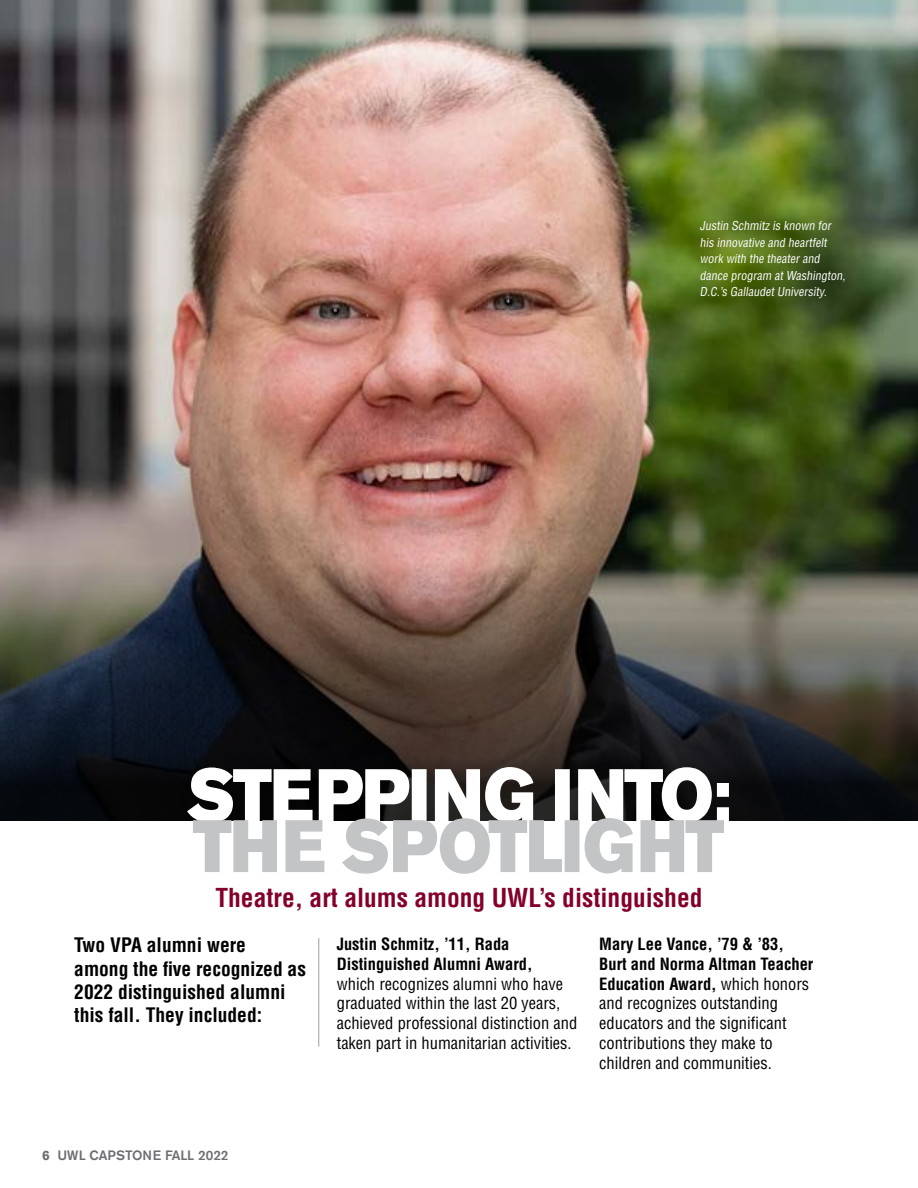
<style>
.page{position:relative;width:918px;height:1188px;background:#fff}
.page>*{position:absolute;margin:0;border:0;box-sizing:border-box;transform-origin:0 0}
.t1{font:700 condensed 25.5px "Helvetica LT Std";color:#840029}
.t2{font:700 condensed 19.5px/23.4px "Helvetica LT Std";color:#000}
.t3{font:condensed 16.5px/19.8px "Helvetica LT Std";color:#000}
.t4{font:700 condensed 16.5px/19.8px "Helvetica LT Std";color:#000}
.t5{font:500 13.5px "Akzidenz Grotesk Std";color:#6d6e71}
.t6{font:condensed 12px/16.5px "Helvetica LT Std";color:#fff}
.s1{font-weight:700}
</style>
<div class="page">
<img style="left:0;top:0;width:918px;height:512px">
<img style="left:0;top:512px;width:918px;height:308px">
<svg style="left:187px;top:767px;width:542px;height:107px"></svg>
<hr style="left:318px;top:938px;width:1px;height:109px;background:#a7a9ac">
<p class="t6" style="left:700px;top:217px;width:149px">Justin Schmitz is known for his innovative and heartfelt work with the theater and dance program at Washington,<br>D.C.’s Gallaudet University.</p>
<h1 class="t1" style="left:215px;top:882px;width:489px">Theatre, art alums among UWL’s distinguished</h1>
<p class="t2" style="left:74px;top:933px;width:233px">Two VPA alumni were<br>among the five recognized as<br>2022 distinguished alumni this fall. They included:</p>
<p class="t4" style="left:337px;top:934px;width:197px">Justin Schmitz, ’11, Rada<br>Distinguished Alumni Award,</p>
<p class="t3" style="left:599px;top:934px;width:216px"><span class="s1">Mary Lee Vance, ’79 &amp; ’83,<br>Burt and Norma Altman Teacher<br>Education Award,</span> which honors and recognizes outstanding educators and the significant contributions they make to children and communities.</p>
<p class="t3" style="left:337px;top:974px;width:242px">which recognizes alumni who have graduated within the last 20 years, achieved professional distinction and taken part in humanitarian activities.</p>
<p class="t5" style="left:42px;top:1147px;width:188px"><span class="s1">6</span> UWL CAPSTONE FALL 2022</p>
</div>
